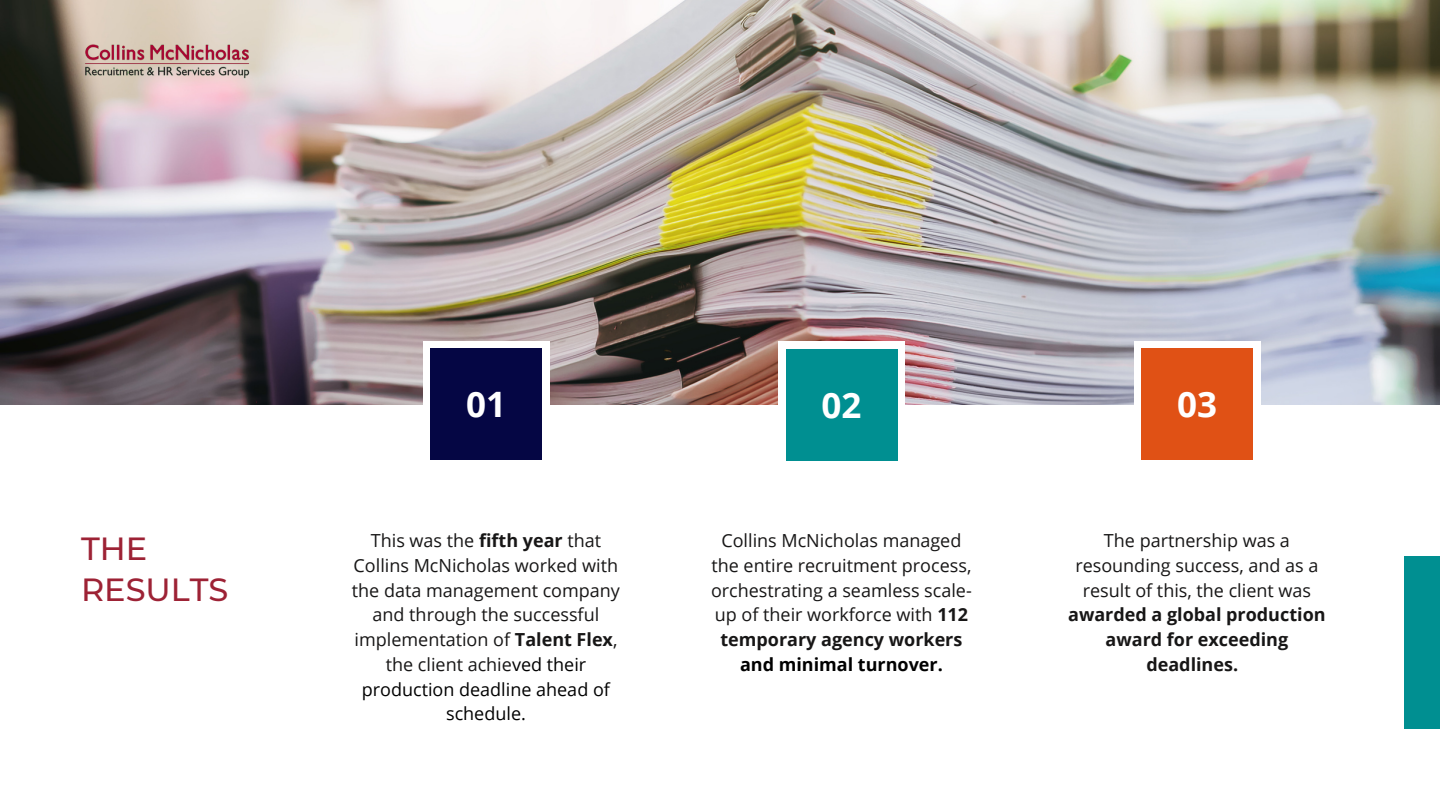
<style>
.page{position:relative;width:1440px;height:810px;background:#fff}
.page>*{position:absolute;margin:0;border:0;box-sizing:border-box;transform-origin:0 0}
.t1{font:700 35px "Open Sans";color:#fff}
.t2{font:500 32px/40.5px "Montserrat";color:#9d2235}
.t3{font:18px/24.8px "Open Sans";color:#171616;text-align:center}
.t4{font:700 18px/24.8px "Open Sans";color:#171616;text-align:center}
.t5{font:700 18px "Open Sans";color:#000}
.s1{font-weight:700}
.s2{color:#000}
</style>
<div class="page">
<div style="left:1404px;top:556px;width:36px;height:173px;background:#008f91"></div>
<img style="left:0;top:0;width:1440px;height:405px">
<div style="left:423px;top:341px;width:127px;height:127px;background:#fff"></div>
<div style="left:430px;top:348px;width:112px;height:112px;background:#050644"></div>
<div style="left:778px;top:342px;width:127px;height:126px;background:#fff"></div>
<div style="left:786px;top:349px;width:112px;height:112px;background:#008f91"></div>
<div style="left:1134px;top:341px;width:126px;height:127px;background:#fff"></div>
<div style="left:1141px;top:348px;width:112px;height:112px;background:#e05115"></div>
<img style="left:81px;top:41px;width:173px;height:40px">
<h2 class="t2" style="left:81px;top:529px;width:149px">THE<br>RESULTS</h2>
<h1 class="t1" style="left:466px;top:380px;width:41px">01</h1>
<h1 class="t1" style="left:822px;top:381px;width:41px">02</h1>
<h1 class="t1" style="left:1177px;top:380px;width:41px">03</h1>
<p class="t3" style="left:352px;top:528px;width:270px">This was the <span class="s1">fifth year</span> that<br>Collins McNicholas worked with the data management company and through the successful implementation of <span class="s1">Talent Flex</span>, the client achie<span class="s2">ved their production deadline ahead of schedule.</span></p>
<p class="t3" style="left:1075px;top:528px;width:245px">The partnership was a resounding success, and as a result of this, the client was</p>
<p class="t3" style="left:711px;top:528px;width:262px">Collins McNicholas managed the entire recruitment process, orchestrating a seamless scale&shy;up of their workforce with <span class="s1">112 temporary agency workers</span></p>
<p class="t5" style="left:740px;top:652px;width:204px">and minimal turnover.</p>
<p class="t4" style="left:1068px;top:602px;width:259px">awarded a global production award for exceeding deadlines.</p>
</div>
